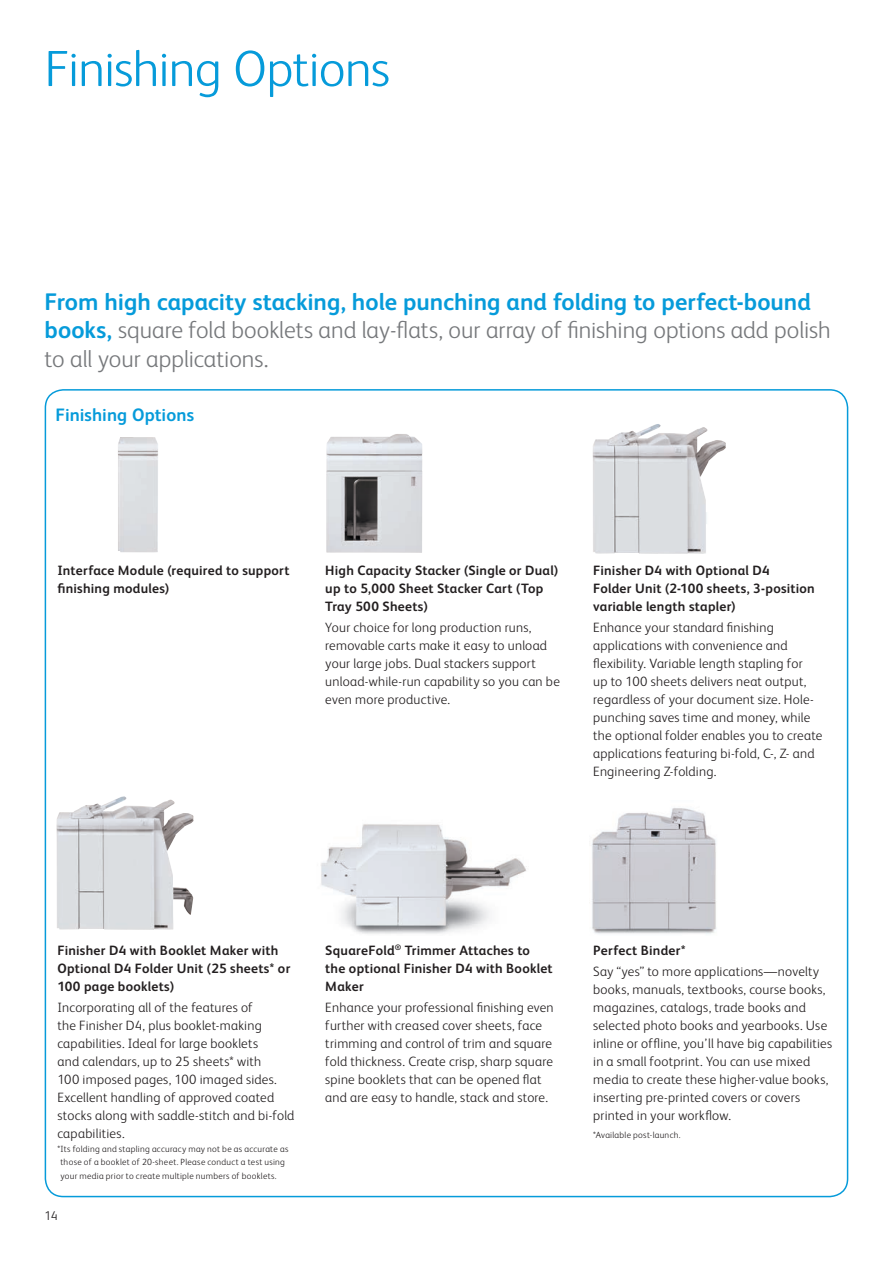
<style>
.page{position:relative;width:893px;height:1263px;background:#fff}
.page>*{position:absolute;margin:0;border:0;box-sizing:border-box;transform-origin:0 0}
.t1{font:300 51px "Xerox Sans";letter-spacing:-.02em;color:#069bda}
.t2{font:300 24px/28.5px "Xerox Sans";color:#76787b}
.t3{font:700 18px "Xerox Sans";color:#069bda}
.t4{font:300 13.5px/18px "Xerox Sans";letter-spacing:.02em;color:#231f20}
.t5{font:700 13.5px/18px "Xerox Sans";letter-spacing:.02em;color:#231f20}
.t6{font:300 12.75px "Xerox Sans";color:#231f20}
.t7{font:300 9px/13.5px "Xerox Sans";letter-spacing:.03em;color:#231f20}
.s1{font-weight:700;color:#069bda}
</style>
<div class="page">
<img style="left:326px;top:434px;width:96px;height:119px">
<img style="left:592px;top:424px;width:134px;height:130px">
<img style="left:118px;top:437px;width:40px;height:115px">
<img style="left:592px;top:808px;width:124px;height:126px">
<img style="left:321px;top:824px;width:205px;height:110px">
<img style="left:56px;top:796px;width:138px;height:134px">
<h1 class="t1" style="left:45px;top:35px;width:347px">Finishing Options</h1>
<h2 class="t2" style="left:45px;top:286px;width:787px"><span class="s1">From high capacity stacking, hole punching and folding to perfect-bound books,</span> square fold booklets and lay-flats, our array of finishing options add polish to all your applications.</h2>
<h3 class="t3" style="left:56px;top:403px;width:140px">Finishing Options</h3>
<p class="t5" style="left:57px;top:560px;width:234px">Interface Module (required to support finishing modules)</p>
<p class="t5" style="left:325px;top:560px;width:234px">High Capacity Stacker (Single or Dual) up to 5,000 Sheet Stacker Cart (Top<br>Tray 500 Sheets)</p>
<p class="t4" style="left:325px;top:618px;width:236px">Your choice for long production runs, removable carts make it easy to unload your large jobs. Dual stackers support unload-while-run capability so you can be even more productive.</p>
<p class="t5" style="left:593px;top:560px;width:223px">Finisher D4 with Optional D4<br>Folder Unit (2-100 sheets, 3-position variable length stapler)</p>
<p class="t4" style="left:593px;top:618px;width:231px">Enhance your standard finishing applications with convenience and flexibility. Variable length stapling for<br>up to 100 sheets delivers neat output, regardless of your document size. Hole&shy;punching saves time and money, while the optional folder enables you to create applications featuring bi-fold, C-, Z- and Engineering Z-folding.</p>
<p class="t5" style="left:57px;top:941px;width:234px">Finisher D4 with Booklet Maker with<br>Optional D4 Folder Unit (25 sheets* or<br>100 page booklets)</p>
<p class="t4" style="left:57px;top:998px;width:238px">Incorporating all of the features of<br>the Finisher D4, plus booklet-making capabilities. Ideal for large booklets<br>and calendars, up to 25 sheets* with<br>100 imposed pages, 100 imaged sides.<br>Excellent handling of approved coated stocks along with saddle-stitch and bi-fold capabilities.</p>
<p class="t7" style="left:60px;top:1141px;width:230px;text-indent:-3px">*Its folding and stapling accuracy may not be as accurate as those of a booklet of 20-sheet. Please conduct a test using your media prior to create multiple numbers of booklets.</p>
<p class="t6" style="left:45px;top:1208px;width:15px">14</p>
<p class="t5" style="left:325px;top:941px;width:229px">SquareFold<sup>®</sup> Trimmer Attaches to the optional Finisher D4 with Booklet<br>Maker</p>
<p class="t4" style="left:325px;top:998px;width:230px">Enhance your professional finishing even further with creased cover sheets, face trimming and control of trim and square fold thickness. Create crisp, sharp square spine booklets that can be opened flat and are easy to handle, stack and store.</p>
<p class="t5" style="left:593px;top:941px;width:94px">Perfect Binder*</p>
<p class="t4" style="left:593px;top:962px;width:241px">Say “yes” to more applications—novelty books, manuals, textbooks, course books, magazines, catalogs, trade books and selected photo books and yearbooks. Use inline or offline, you’ll have big capabilities in a small footprint. You can use mixed media to create these higher-value books, inserting pre-printed covers or covers printed in your workflow.</p>
<p class="t7" style="left:593px;top:1128px;width:89px">*Available post-launch.</p>
</div>
